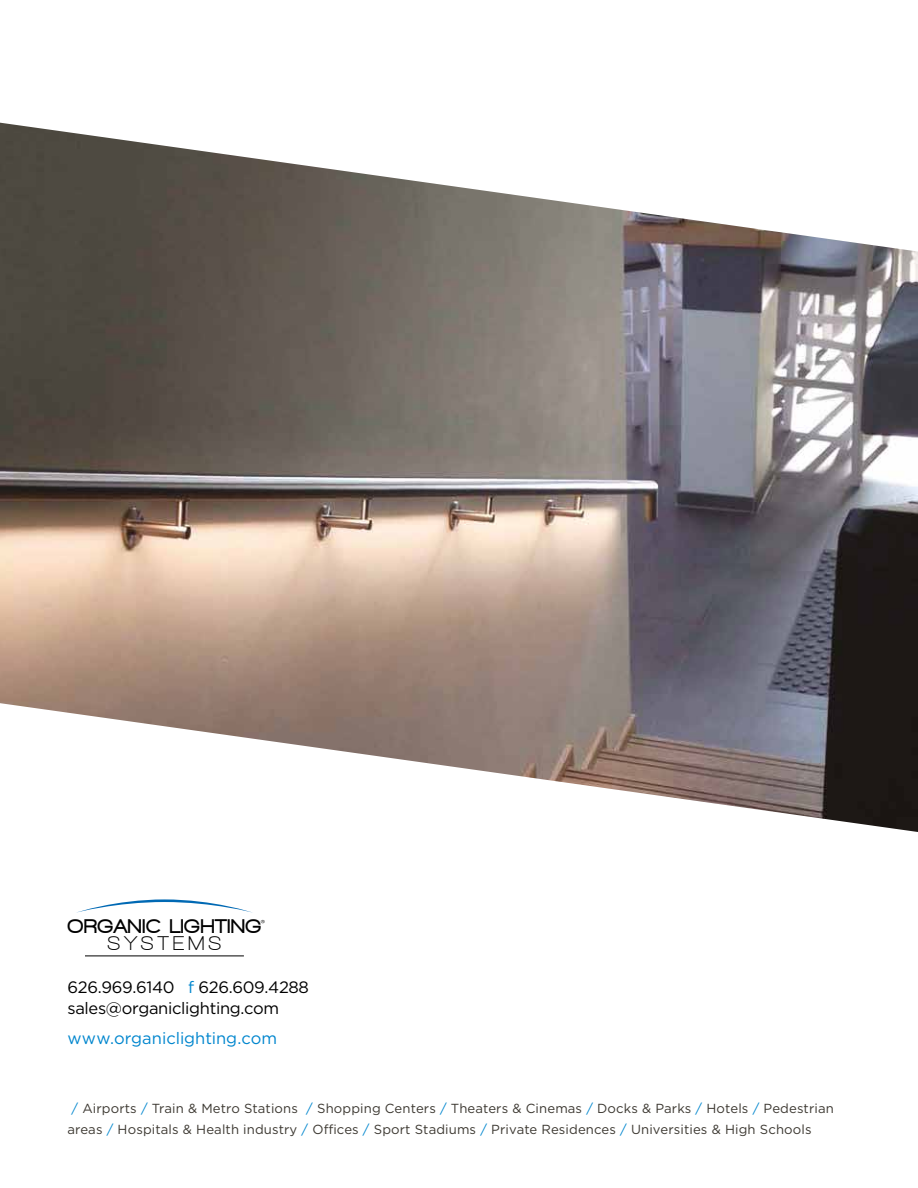
<style>
.page{position:relative;width:918px;height:1188px;background:#fff}
.page>*{position:absolute;margin:0;border:0;box-sizing:border-box;transform-origin:0 0}
.t1{font:900 20.1px "Walkway";letter-spacing:.05em;color:#000}
.t2{font:700 20.1px "Walkway";letter-spacing:.2em;color:#000}
.t3{font:16.5px/21px "Gotham";letter-spacing:-.02em;color:#000}
.t4{font:16.5px "Gotham";color:#0086ce}
.t5{font:13.2px/21px "Gotham";letter-spacing:.01em;color:#3c3831}
.t6{font:600 7.65px "Walkway";color:#000}
.s1{color:#0086ce}
</style>
<div class="page">
<img style="left:0;top:123px;width:918px;height:709px">
<hr style="left:85px;top:956px;width:159px;height:1px;background:#000">
<svg style="left:76px;top:899px;width:176px;height:14px"></svg>
<h1 class="t1" style="left:68px;top:915px;width:195px">ORGANIC LIGHTING</h1>
<h1 class="t2" style="left:107px;top:933px;width:115px">SYSTEMS</h1>
<p class="t6" style="left:261px;top:918px;width:6px">®</p>
<p class="t3" style="left:68px;top:976px;width:243px">626.969.6140 <span class="s1">f</span> 626.609.4288 sales@organiclighting.com</p>
<p class="t4" style="left:68px;top:1028px;width:211px">www.organiclighting.com</p>
<p class="t5" style="left:68px;top:1097px;width:768px;text-indent:4px"><span class="s1">/</span> Airports <span class="s1">/</span> Train &amp; Metro Stations <span class="s1">/</span> Shopping Centers <span class="s1">/</span> Theaters &amp; Cinemas <span class="s1">/</span> Docks &amp; Parks <span class="s1">/</span> Hotels <span class="s1">/</span> Pedestrian areas <span class="s1">/</span> Hospitals &amp; Health industry <span class="s1">/</span> Offices <span class="s1">/</span> Sport Stadiums <span class="s1">/</span> Private Residences <span class="s1">/</span> Universities &amp; High Schools</p>
</div>
